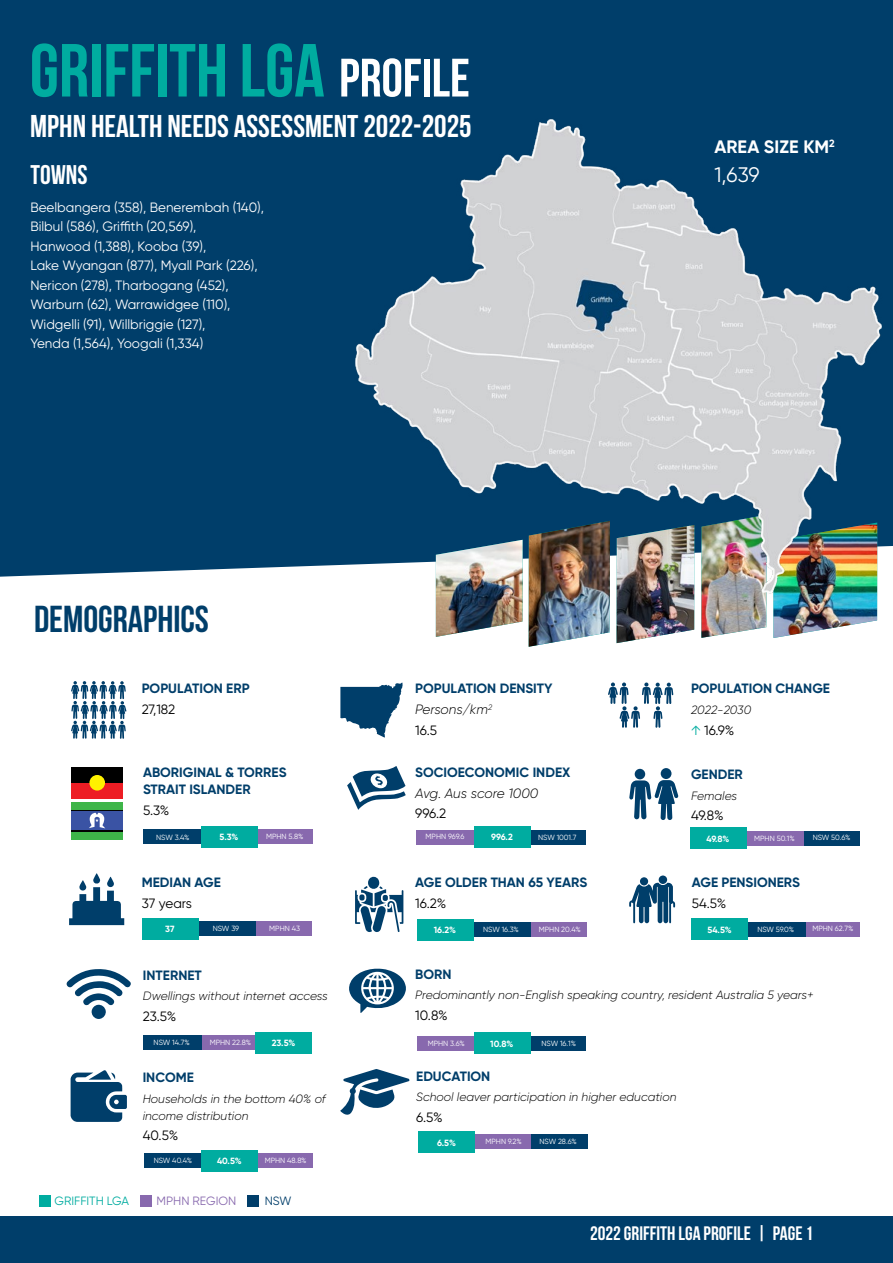
<style>
.page{position:relative;width:893px;height:1263px;background:#fff}
.page>*{position:absolute;margin:0;border:0;box-sizing:border-box;transform-origin:0 0}
.t1{font:700 75px "Bebas Neue";color:#00aca0}
.t2{font:700 37.5px "Bebas Neue";color:#003e6a}
.t3{font:700 31.5px "Bebas Neue";color:#fff}
.t4{font:700 27px "Bebas Neue";color:#fff}
.t5{font:21px "Gilroy";color:#fff}
.t6{font:700 19.5px "Bebas Neue";color:#fff}
.t7{font:700 18px "Gilroy";letter-spacing:.005em;color:#fff}
.t8{font:13.5px/19.5px "Gilroy";color:#fff}
.t9{font:700 13.5px/20.7px "Gilroy";color:#003e6a}
.t10{font:13.5px "Gilroy";color:#000}
.t11{font:italic 300 13.5px "Gilroy";letter-spacing:-.005em;color:#000}
.t12{font:italic 300 12px/16.5px "Gilroy";color:#000}
.t13{font:12px "Gilroy";color:#00aca0}
.t14{font:12px "Gilroy";color:#8869ae}
.t15{font:12px "Gilroy";color:#003e6a}
.t16{font:700 9px "Gilroy";color:#fff}
.t17{font:7.5px "Gilroy";color:#fff}
.s1{font-size:54px;color:#fff}
.s2{font-weight:300;font-style:italic;color:#000}
.s3{font-weight:400;color:#000}
.s4{color:#00aca0}
</style>
<div class="page">
<div style="left:0;top:1216px;width:893px;height:47px;background:#003e6a"></div>
<div style="left:529px;top:1134px;width:59px;height:15px;background:#003e6a"></div>
<div style="left:0;top:0;width:893px;height:577px;background:#003e6a"></div>
<div style="left:71px;top:767px;width:52px;height:16px;background:#000"></div>
<div style="left:71px;top:783px;width:52px;height:15px;background:#ed1d24"></div>
<div style="left:89px;top:775px;width:16px;height:15px;background:#fff200;border-radius:50%"></div>
<div style="left:71px;top:802px;width:51px;height:37px;background:#3eb549"></div>
<div style="left:71px;top:810px;width:51px;height:21px;background:#020403"></div>
<div style="left:71px;top:811px;width:51px;height:19px;background:#3a53a4"></div>
<svg style="left:89px;top:813px;width:16px;height:15px"></svg>
<svg style="left:340px;top:682px;width:63px;height:56px"></svg>
<svg style="left:608px;top:682px;width:65px;height:46px"></svg>
<svg style="left:349px;top:968px;width:57px;height:45px"></svg>
<svg style="left:71px;top:681px;width:55px;height:58px"></svg>
<div style="left:39px;top:1195px;width:12px;height:12px;background:#00aca0"></div>
<div style="left:140px;top:1195px;width:12px;height:12px;background:#8869ae"></div>
<div style="left:247px;top:1195px;width:12px;height:12px;background:#003e6a"></div>
<img style="left:436px;top:604px;width:87px;height:33px">
<img style="left:773px;top:604px;width:104px;height:34px">
<img style="left:529px;top:604px;width:81px;height:43px">
<img style="left:617px;top:604px;width:77px;height:39px">
<img style="left:701px;top:604px;width:66px;height:34px">
<img style="left:349px;top:113px;width:544px;height:491px">
<svg style="left:347px;top:766px;width:59px;height:44px"></svg>
<svg style="left:629px;top:883px;width:46px;height:40px"></svg>
<div style="left:659px;top:875px;width:8px;height:9px;background:#003e6a;border-radius:50%"></div>
<div style="left:640px;top:877px;width:8px;height:8px;background:#003e6a;border-radius:50%"></div>
<div style="left:635px;top:769px;width:10px;height:10px;background:#003e6a;border-radius:50%"></div>
<div style="left:661px;top:768px;width:10px;height:11px;background:#003e6a;border-radius:50%"></div>
<svg style="left:629px;top:780px;width:49px;height:40px"></svg>
<svg style="left:66px;top:969px;width:65px;height:50px"></svg>
<svg style="left:71px;top:1070px;width:56px;height:52px"></svg>
<svg style="left:340px;top:1069px;width:69px;height:46px"></svg>
<svg style="left:69px;top:873px;width:55px;height:52px"></svg>
<div style="left:76px;top:906px;width:41px;height:15px;background:#003e6a"></div>
<svg style="left:355px;top:876px;width:48px;height:56px"></svg>
<div style="left:257px;top:829px;width:56px;height:15px;background:#8869ae"></div>
<div style="left:143px;top:829px;width:59px;height:15px;background:#003e6a"></div>
<div style="left:201px;top:826px;width:56px;height:21px;background:#00aca0"></div>
<div style="left:530px;top:830px;width:56px;height:14px;background:#003e6a"></div>
<div style="left:256px;top:921px;width:56px;height:15px;background:#8869ae"></div>
<div style="left:531px;top:922px;width:56px;height:15px;background:#8869ae"></div>
<div style="left:804px;top:922px;width:56px;height:14px;background:#8869ae"></div>
<div style="left:804px;top:831px;width:56px;height:14px;background:#003e6a"></div>
<div style="left:416px;top:830px;width:60px;height:15px;background:#8869ae"></div>
<div style="left:197px;top:921px;width:59px;height:15px;background:#003e6a"></div>
<div style="left:472px;top:922px;width:59px;height:15px;background:#003e6a"></div>
<div style="left:747px;top:922px;width:59px;height:14px;background:#003e6a"></div>
<div style="left:745px;top:831px;width:59px;height:14px;background:#8869ae"></div>
<div style="left:474px;top:826px;width:56px;height:21px;background:#00aca0"></div>
<div style="left:142px;top:918px;width:56px;height:21px;background:#00aca0"></div>
<div style="left:417px;top:919px;width:56px;height:22px;background:#00aca0"></div>
<div style="left:692px;top:919px;width:56px;height:21px;background:#00aca0"></div>
<div style="left:690px;top:828px;width:56px;height:21px;background:#00aca0"></div>
<div style="left:475px;top:1134px;width:56px;height:15px;background:#8869ae"></div>
<div style="left:419px;top:1131px;width:56px;height:22px;background:#00aca0"></div>
<div style="left:530px;top:1036px;width:56px;height:15px;background:#003e6a"></div>
<div style="left:417px;top:1036px;width:59px;height:15px;background:#8869ae"></div>
<div style="left:474px;top:1032px;width:56px;height:22px;background:#00aca0"></div>
<div style="left:201px;top:1035px;width:56px;height:15px;background:#8869ae"></div>
<div style="left:143px;top:1035px;width:59px;height:15px;background:#003e6a"></div>
<div style="left:256px;top:1032px;width:56px;height:22px;background:#00aca0"></div>
<div style="left:257px;top:1153px;width:56px;height:15px;background:#8869ae"></div>
<div style="left:144px;top:1153px;width:59px;height:15px;background:#003e6a"></div>
<div style="left:202px;top:1150px;width:56px;height:21px;background:#00aca0"></div>
<h1 class="t1" style="left:30px;top:29px;width:442px">GRIFFITH LGA <span class="s1">PROFILE</span></h1>
<h3 class="t3" style="left:30px;top:109px;width:443px">MPHN HEALTH NEEDS ASSESSMENT 2022-2025</h3>
<h3 class="t4" style="left:30px;top:160px;width:59px">TOWNS</h3>
<p class="t8" style="left:30px;top:197px;width:235px">Beelbangera (358), Benerembah (140), Bilbul (586), Griffith (20,569),<br>Hanwood (1,388), Kooba (39),<br>Lake Wyangan (877), Myall Park (226), Nericon (278), Tharbogang (452), Warburn (62), Warrawidgee (110), Widgelli (91), Willbriggie (127),<br>Yenda (1,564), Yoogali (1,334)</p>
<h2 class="t2" style="left:34px;top:598px;width:176px">DEMOGRAPHICS</h2>
<p class="t9" style="left:142px;top:678px;width:109px">POPULATION ERP</p>
<p class="t10" style="left:142px;top:701px;width:35px">27,182</p>
<p class="t9" style="left:143px;top:764px;width:145px;line-height:16.5px">ABORIGINAL &amp; TORRES<br>STRAIT ISLANDER</p>
<p class="t10" style="left:143px;top:802px;width:28px">5.3%</p>
<p class="t9" style="left:415px;top:678px;width:139px">POPULATION DENSITY<br><span class="s2">Persons/km</span><sup>2<br></sup><span class="s3">16.5</span></p>
<p class="t9" style="left:415px;top:762px;width:157px">SOCIOECONOMIC INDEX</p>
<p class="t11" style="left:415px;top:784px;width:125px">Avg. Aus score 1000</p>
<p class="t10" style="left:415px;top:805px;width:33px">996.2</p>
<h3 class="t7" style="left:714px;top:135px;width:122px">AREA SIZE KM<sup>2</sup></h3>
<h3 class="t5" style="left:714px;top:162px;width:47px">1,639</h3>
<p class="t9" style="left:691px;top:678px;width:141px">POPULATION CHANGE</p>
<p class="t12" style="left:691px;top:701px;width:62px">2022-2030</p>
<p class="t10" style="left:691px;top:722px;width:45px"><span class="s4">↑</span> 16.9%</p>
<p class="t9" style="left:691px;top:764px;width:53px">GENDER</p>
<p class="t12" style="left:691px;top:787px;width:48px">Females</p>
<p class="t10" style="left:691px;top:807px;width:34px">49.8%</p>
<p class="t17" style="left:156px;top:832px;width:35px">NSW 3.4%</p>
<p class="t16" style="left:220px;top:831px;width:20px">5.3%</p>
<p class="t17" style="left:266px;top:832px;width:39px">MPHN 5.8%</p>
<p class="t17" style="left:538px;top:832px;width:40px">NSW 1001.7</p>
<p class="t16" style="left:491px;top:831px;width:23px">996.2</p>
<p class="t17" style="left:754px;top:833px;width:42px">MPHN 50.1%</p>
<p class="t17" style="left:426px;top:832px;width:40px">MPHN 969.6</p>
<p class="t17" style="left:813px;top:833px;width:39px">NSW 50.6%</p>
<p class="t16" style="left:706px;top:833px;width:24px">49.8%</p>
<p class="t9" style="left:142px;top:872px;width:81px">MEDIAN AGE</p>
<p class="t10" style="left:142px;top:895px;width:52px">37 years</p>
<p class="t9" style="left:415px;top:872px;width:174px">AGE OLDER THAN 65 YEARS</p>
<p class="t10" style="left:415px;top:895px;width:33px">16.2%</p>
<p class="t9" style="left:692px;top:872px;width:110px">AGE PENSIONERS</p>
<p class="t10" style="left:692px;top:895px;width:36px">54.5%</p>
<p class="t17" style="left:269px;top:924px;width:32px">MPHN 43</p>
<p class="t17" style="left:539px;top:925px;width:43px">MPHN 20.4%</p>
<p class="t17" style="left:812px;top:924px;width:43px">MPHN 62.7%</p>
<p class="t17" style="left:213px;top:924px;width:28px">NSW 39</p>
<p class="t17" style="left:483px;top:925px;width:37px">NSW 16.3%</p>
<p class="t17" style="left:757px;top:924px;width:38px">NSW 59.0%</p>
<p class="t16" style="left:165px;top:923px;width:11px">37</p>
<p class="t16" style="left:434px;top:924px;width:24px">16.2%</p>
<p class="t16" style="left:707px;top:924px;width:26px">54.5%</p>
<p class="t9" style="left:143px;top:964px;width:60px">INTERNET</p>
<p class="t12" style="left:143px;top:988px;width:186px">Dwellings without internet access</p>
<p class="t10" style="left:143px;top:1008px;width:35px">23.5%</p>
<p class="t9" style="left:415px;top:963px;width:38px">BORN</p>
<p class="t12" style="left:415px;top:987px;width:400px">Predominantly non-English speaking country, resident Australia 5 years+</p>
<p class="t10" style="left:415px;top:1007px;width:34px">10.8%</p>
<p class="t17" style="left:154px;top:1038px;width:38px">NSW 14.7%</p>
<p class="t17" style="left:210px;top:1038px;width:43px">MPHN 22.8%</p>
<p class="t16" style="left:272px;top:1038px;width:25px">23.5%</p>
<p class="t17" style="left:428px;top:1039px;width:39px">MPHN 3.6%</p>
<p class="t16" style="left:490px;top:1038px;width:25px">10.8%</p>
<p class="t17" style="left:541px;top:1039px;width:36px">NSW 16.1%</p>
<p class="t9" style="left:143px;top:1067px;width:53px">INCOME</p>
<p class="t12" style="left:143px;top:1090px;width:184px">Households in the bottom 40% of income distribution</p>
<p class="t10" style="left:143px;top:1127px;width:37px">40.5%</p>
<p class="t17" style="left:154px;top:1155px;width:40px">NSW 40.4%</p>
<p class="t16" style="left:217px;top:1155px;width:26px">40.5%</p>
<p class="t17" style="left:265px;top:1155px;width:43px">MPHN 48.8%</p>
<p class="t9" style="left:416px;top:1065px;width:76px">EDUCATION</p>
<p class="t12" style="left:416px;top:1089px;width:262px">School leaver participation in higher education</p>
<p class="t10" style="left:416px;top:1109px;width:28px">6.5%</p>
<p class="t17" style="left:539px;top:1136px;width:39px">NSW 28.6%</p>
<p class="t16" style="left:437px;top:1137px;width:20px">6.5%</p>
<p class="t17" style="left:485px;top:1137px;width:38px">MPHN 9.2%</p>
<p class="t13" style="left:55px;top:1193px;width:76px">GRIFFITH LGA</p>
<p class="t14" style="left:157px;top:1193px;width:81px">MPHN REGION</p>
<p class="t15" style="left:265px;top:1193px;width:28px">NSW</p>
<h3 class="t6" style="left:590px;top:1223px;width:225px">2022 GRIFFITH LGA PROFILE | PAGE 1</h3>
</div>
